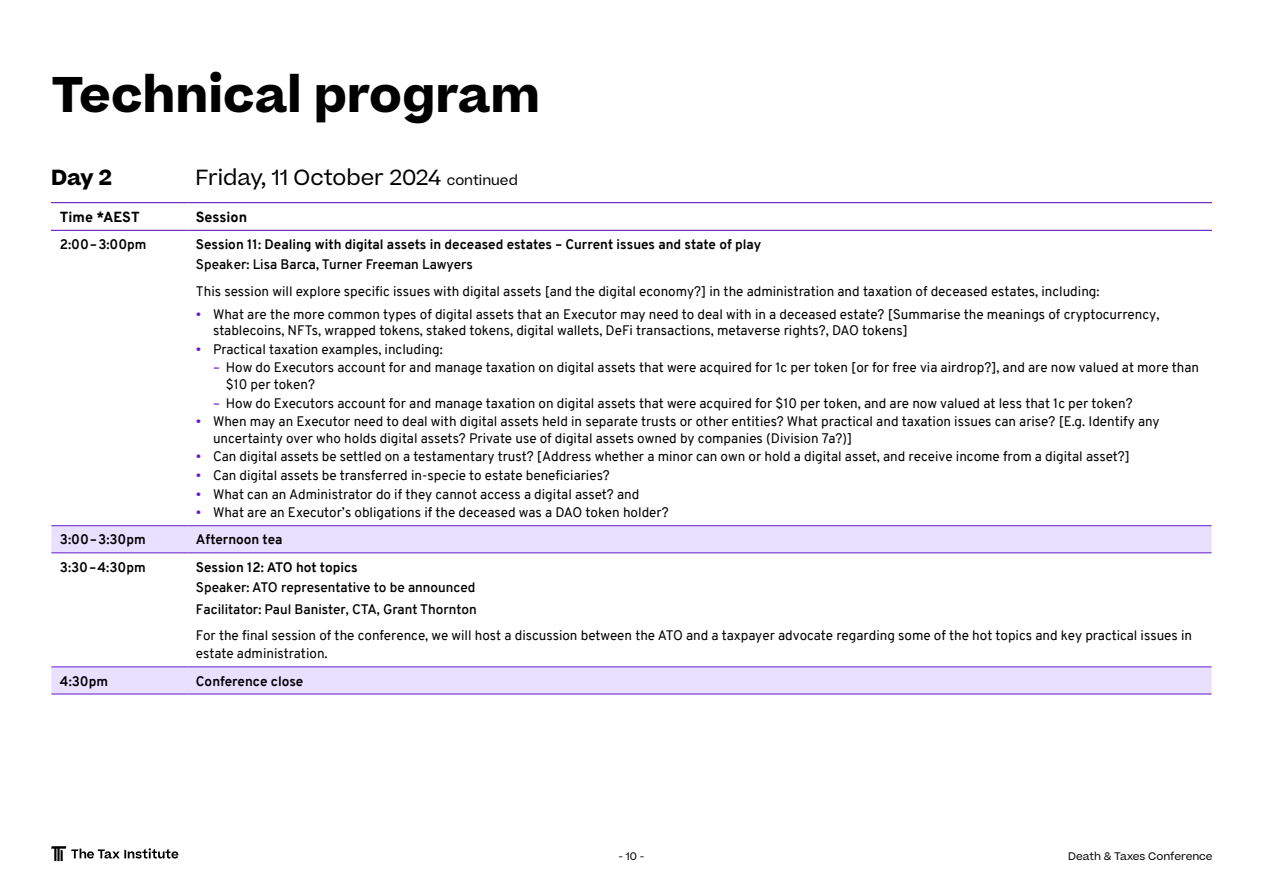
<style>
.page{position:relative;width:1263px;height:893px;background:#fff}
.page>*{position:absolute;margin:0;border:0;box-sizing:border-box;transform-origin:0 0}
.t1{font:700 48px "Beatrice";color:#000}
.t2{font:21px "Beatrice";color:#000}
.t3{font:700 21px "Beatrice";color:#000}
.t4{font:800 14.25px "Overpass";color:#000}
.t5{font:13.5px/16.5px "Overpass";color:#000}
.t6{font:700 13.5px "Overpass";color:#000}
.t7{font:600 13.5px/22.2px "Overpass";color:#000}
.t8{font:10.5px "Beatrice";color:#000}
.s1{font-size:13.5px}
.s2{color:#641dc3}
</style>
<div class="page">
<svg style="left:51px;top:526px;width:1160px;height:168px"></svg>
<hr style="left:51px;top:525px;width:136px;height:1px;background:#641dc3">
<hr style="left:187px;top:525px;width:1024px;height:1px;background:#641dc3">
<hr style="left:51px;top:552px;width:136px;height:1px;background:#641dc3">
<hr style="left:187px;top:552px;width:1024px;height:1px;background:#641dc3">
<hr style="left:51px;top:666px;width:136px;height:1px;background:#641dc3">
<hr style="left:187px;top:666px;width:1024px;height:1px;background:#641dc3">
<hr style="left:51px;top:694px;width:136px;height:1px;background:#641dc3">
<hr style="left:187px;top:694px;width:1024px;height:1px;background:#641dc3">
<hr style="left:51px;top:202px;width:136px;height:1px;background:#641dc3">
<hr style="left:51px;top:230px;width:136px;height:1px;background:#641dc3">
<hr style="left:187px;top:202px;width:1025px;height:1px;background:#641dc3">
<hr style="left:187px;top:230px;width:1025px;height:1px;background:#641dc3">
<svg style="left:51px;top:846px;width:127px;height:15px"></svg>
<h1 class="t1" style="left:51px;top:61px;width:490px">Technical program</h1>
<h2 class="t3" style="left:51px;top:163px;width:62px">Day 2</h2>
<h2 class="t2" style="left:196px;top:164px;width:324px">Friday, 11 October 2024 <span class="s1">continued</span></h2>
<p class="t4" style="left:60px;top:207px;width:81px">Time *AEST</p>
<p class="t4" style="left:196px;top:207px;width:53px">Session</p>
<p class="t6" style="left:60px;top:235px;width:88px">2:00–3:00pm</p>
<p class="t6" style="left:196px;top:235px;width:567px">Session 11: Dealing with digital assets in deceased estates – Current issues and state of play</p>
<p class="t7" style="left:196px;top:254px;width:278px">Speaker: Lisa Barca, Turner Freeman Lawyers</p>
<p class="t5" style="left:196px;top:283px;width:905px">This session will explore specific issues with digital assets [and the digital economy?] in the administration and taxation of deceased estates, including:</p>
<p class="t5" style="left:213px;top:306px;width:948px;text-indent:-17px"><span class="s2">•</span> What are the more common types of digital assets that an Executor may need to deal with in a deceased estate? [Summarise the meanings of cryptocurrency, stablecoins, NFTs, wrapped tokens, staked tokens, digital wallets, DeFi transactions, metaverse rights?, DAO tokens]</p>
<p class="t5" style="left:196px;top:341px;width:248px"><span class="s2">•</span> Practical taxation examples, including:</p>
<p class="t5" style="left:226px;top:360px;width:975px;text-indent:-13px"><span class="s2">–</span> How do Executors account for and manage taxation on digital assets that were acquired for 1c per token [or for free via airdrop?], and are now valued at more than $10 per token?</p>
<p class="t5" style="left:213px;top:395px;width:921px"><span class="s2">–</span> How do Executors account for and manage taxation on digital assets that were acquired for $10 per token, and are now valued at less that 1c per token?</p>
<p class="t5" style="left:213px;top:413px;width:948px;text-indent:-17px"><span class="s2">•</span> When may an Executor need to deal with digital assets held in separate trusts or other entities? What practical and taxation issues can arise? [E.g. Identify any uncertainty over who holds digital assets? Private use of digital assets owned by companies (Division 7a?)]</p>
<p class="t5" style="left:196px;top:448px;width:935px"><span class="s2">•</span> Can digital assets be settled on a testamentary trust? [Address whether a minor can own or hold a digital asset, and receive income from a digital asset?]</p>
<p class="t5" style="left:196px;top:467px;width:415px"><span class="s2">•</span> Can digital assets be transferred in-specie to estate beneficiaries?</p>
<p class="t5" style="left:196px;top:486px;width:445px"><span class="s2">•</span> What can an Administrator do if they cannot access a digital asset? and</p>
<p class="t5" style="left:196px;top:504px;width:474px"><span class="s2">•</span> What are an Executor’s obligations if the deceased was a DAO token holder?</p>
<p class="t6" style="left:60px;top:530px;width:87px">3:00–3:30pm</p>
<p class="t6" style="left:196px;top:530px;width:88px">Afternoon tea</p>
<p class="t6" style="left:60px;top:557px;width:87px">3:30–4:30pm</p>
<p class="t6" style="left:196px;top:557px;width:163px">Session 12: ATO hot topics</p>
<p class="t7" style="left:196px;top:576px;width:282px">Speaker: ATO representative to be announced<br>Facilitator: Paul Banister, CTA, Grant Thornton</p>
<p class="t5" style="left:196px;top:627px;width:997px;line-height:18px">For the final session of the conference, we will host a discussion between the ATO and a taxpayer advocate regarding some of the hot topics and key practical issues in estate administration.</p>
<p class="t6" style="left:60px;top:671px;width:50px">4:30pm</p>
<p class="t6" style="left:196px;top:671px;width:109px">Conference close</p>
<p class="t8" style="left:618px;top:849px;width:28px">- 10 -</p>
<p class="t8" style="left:1068px;top:849px;width:146px">Death &amp; Taxes Conference</p>
</div>
